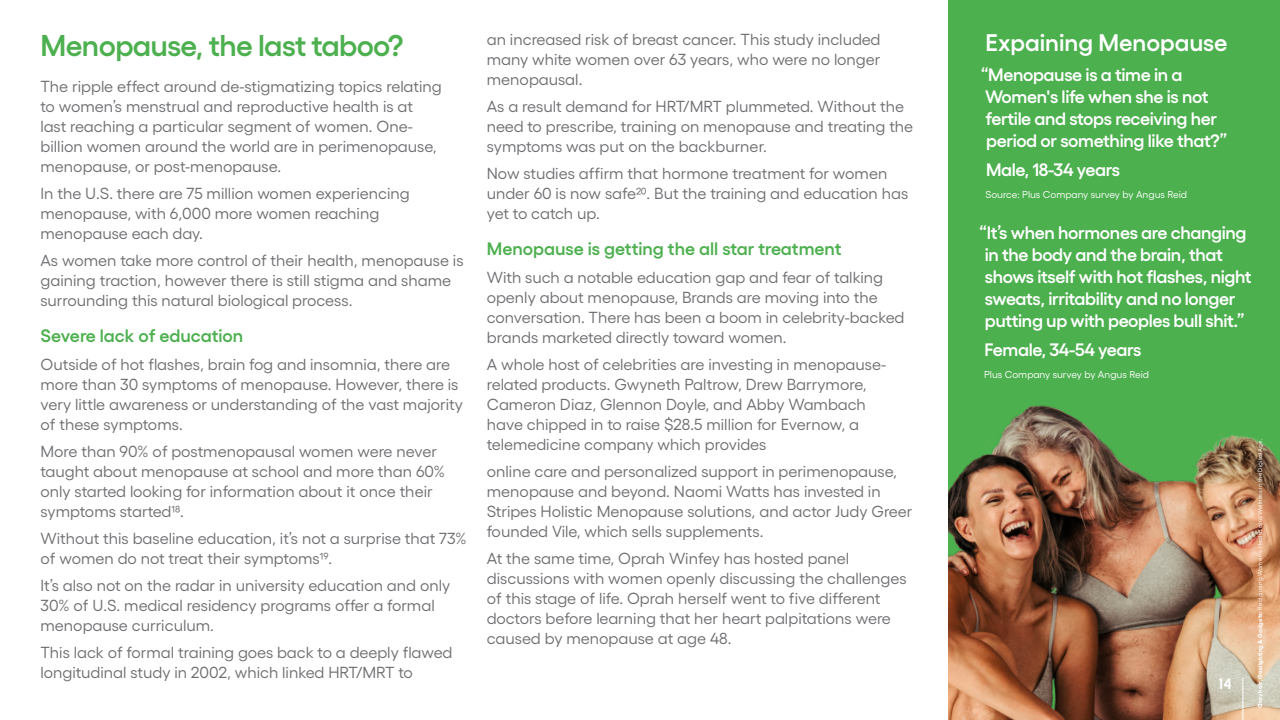
<style>
.page{position:relative;width:1280px;height:720px;background:#fff}
.page>*{position:absolute;margin:0;border:0;box-sizing:border-box;transform-origin:0 0}
.Heading_2{font:600 30px "Gellix";letter-spacing:-.02em;color:#4db04f}
.Heading_5{font:600 24px "Gellix";color:#fff}
.Copy_L{font:600 18px/22px "Gellix";letter-spacing:-.02em;color:#fff}
.Headling_3{font:600 18px "Gellix";color:#4db04f}
.t1{font:16px/20px "Gellix";color:#6d6e71}
.t2{font:700 15px "Urbanist";color:#fff}
.Sml{font:10px "Gellix";color:#fff}
.t3{font:6px "Gellix";letter-spacing:.025em;color:#fff}
.s1{font-weight:700}
</style>
<div class="page">
<div style="left:948px;top:0;width:332px;height:720px;background:#4db04f"></div>
<img style="left:948px;top:405px;width:332px;height:315px">
<hr style="left:1242px;top:677px;width:1px;height:43px;background:#fff">
<p class="Heading_2" style="left:40px;top:22px;width:364px">Menopause, the last taboo?</p>
<p class="t1" style="left:40px;top:75px;width:403px">The ripple effect around de-stigmatizing topics relating to women’s menstrual and reproductive health is at last reaching a particular segment of women. One&shy;billion women around the world are in perimenopause, menopause, or post-menopause.</p>
<p class="t1" style="left:40px;top:182px;width:371px">In the U.S. there are 75 million women experiencing menopause, with 6,000 more women reaching menopause each day.</p>
<p class="t1" style="left:40px;top:249px;width:425px">As women take more control of their health, menopause is gaining traction, however there is still stigma and shame surrounding this natural biological process.</p>
<p class="Headling_3" style="left:40px;top:322px;width:204px">Severe lack of education</p>
<p class="t1" style="left:40px;top:353px;width:424px">Outside of hot flashes, brain fog and insomnia, there are more than 30 symptoms of menopause. However, there is very little awareness or understanding of the vast majority of these symptoms.</p>
<p class="t1" style="left:40px;top:440px;width:406px">More than 90% of postmenopausal women were never taught about menopause at school and more than 60% only started looking for information about it once their symptoms started¹8.</p>
<p class="t1" style="left:40px;top:527px;width:428px">Without this baseline education, it’s not a surprise that 73% of women do not treat their symptoms¹9.</p>
<p class="t1" style="left:40px;top:574px;width:411px">It’s also not on the radar in university education and only<br>30% of U.S. medical residency programs offer a formal menopause curriculum.</p>
<p class="t1" style="left:40px;top:641px;width:414px">This lack of formal training goes back to a deeply flawed longitudinal study in 2002, which linked HRT/MRT to</p>
<p class="t1" style="left:487px;top:27px;width:395px;text-align:justify">an increased risk of breast cancer. This study included many white women over 63 years, who were no longer menopausal.</p>
<p class="t1" style="left:487px;top:94px;width:428px">As a result demand for HRT/MRT plummeted. Without the need to prescribe, training on menopause and treating the symptoms was put on the backburner.</p>
<p class="t1" style="left:487px;top:161px;width:423px">Now studies affirm that hormone treatment for women under 60 is now safe20. But the training and education has yet to catch up.</p>
<p class="Headling_3" style="left:487px;top:234px;width:356px">Menopause is getting the all star treatment</p>
<p class="t1" style="left:487px;top:265px;width:419px">With such a notable education gap and fear of talking openly about menopause, Brands are moving into the conversation. There has been a boom in celebrity-backed brands marketed directly toward women.</p>
<p class="t1" style="left:487px;top:352px;width:401px">A whole host of celebrities are investing in menopause&shy;related products. Gwyneth Paltrow, Drew Barrymore, Cameron Diaz, Glennon Doyle, and Abby Wambach have chipped in to raise $28.5 million for Evernow, a telemedicine company which provides</p>
<p class="t1" style="left:487px;top:459px;width:427px">online care and personalized support in perimenopause, menopause and beyond. Naomi Watts has invested in Stripes Holistic Menopause solutions, and actor Judy Greer founded Vile, which sells supplements.</p>
<p class="t1" style="left:487px;top:546px;width:421px">At the same time, Oprah Winfey has hosted panel discussions with women openly discussing the challenges of this stage of life. Oprah herself went to five different doctors before learning that her heart palpitations were caused by menopause at age 48.</p>
<p class="Heading_5" style="left:985px;top:24px;width:244px">Expaining Menopause</p>
<p class="Copy_L" style="left:981px;top:62px;width:248px">“Menopause is a time in a<br>Women's life when she is not fertile and stops receiving her period or something like that?”</p>
<p class="Copy_L" style="left:986px;top:157px;width:136px">Male, 18-34 years</p>
<p class="Sml" style="left:985px;top:187px;width:203px">Source: Plus Company survey by Angus Reid</p>
<p class="Copy_L" style="left:985px;top:220px;width:268px;text-indent:-6px">“It’s when hormones are changing in the body and the brain, that shows itself with hot flashes, night sweats, irritability and no longer putting up with peoples bull shit.”</p>
<p class="Copy_L" style="left:985px;top:337px;width:158px">Female, 34-54 years</p>
<p class="Sml" style="left:984px;top:367px;width:167px">Plus Company survey by Angus Reid</p>
<p class="t2" style="left:1218px;top:673px;width:15px">14</p>
<p class="t3" style="left:1256px;top:708px;width:271px;rotate:-90deg"><span class="s1">Gray hair, Gaslighting &amp; Gadgets:</span> Reclaiming Women’s Health and Wellness in the Digital Age.</p>
</div>
